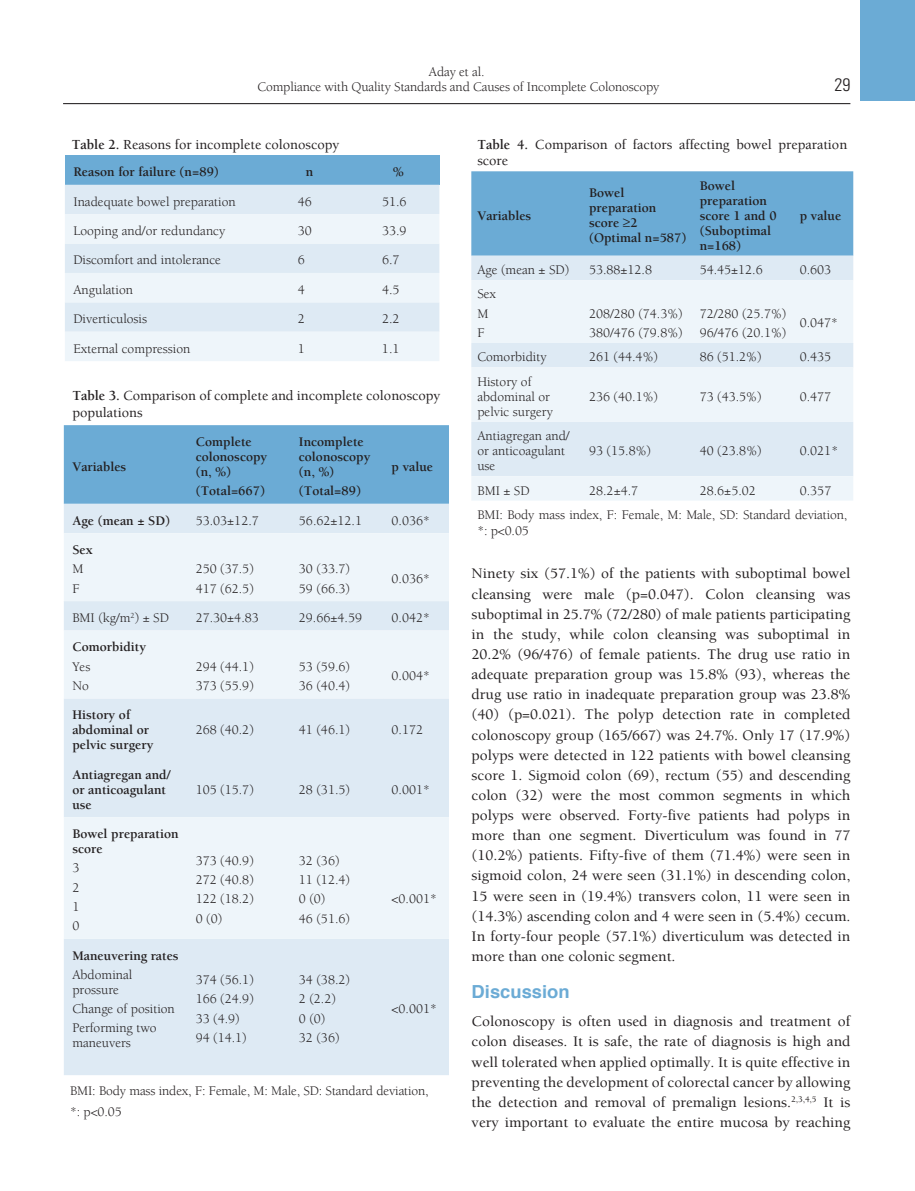
<style>
.page{position:relative;width:915px;height:1191px;background:#fff}
.page>*{position:absolute;margin:0;border:0;box-sizing:border-box;transform-origin:0 0}
.t1{font:700 18px "Helvetica";color:#6babd5}
.t2{font:18px "Univers Cond Light Tr";color:#231f20}
.t3{font:500 15px/20.1px "Berkeley";color:#231f20;text-align:justify}
.t4{font:500 14.25px/16.5px "Berkeley";color:#231f20}
.t5{font:13.5px/19.2px "Berkeley";color:#231f20}
.t6{font:700 13.5px/15px "Berkeley";color:#231f20}
.s1{font-weight:700}
</style>
<div class="page">
<hr style="left:63px;top:103px;width:787px;height:1px;background:#231f20">
<div style="left:859px;top:0;width:55px;height:101px;background:#6babd5"></div>
<div style="left:65px;top:155px;width:374px;height:30px;background:#6babd5"></div>
<div style="left:65px;top:185px;width:374px;height:29px;background:#deeaf4"></div>
<svg style="left:65px;top:214px;width:374px;height:147px;background:#e7f0f7"></svg>
<div style="left:64px;top:425px;width:385px;height:79px;background:#6babd5"></div>
<div style="left:64px;top:504px;width:385px;height:571px;background:#deeaf4"></div>
<svg style="left:64px;top:533px;width:385px;height:405px;background:#e8f1f7"></svg>
<div style="left:471px;top:171px;width:382px;height:85px;background:#6babd5"></div>
<div style="left:471px;top:256px;width:382px;height:24px;background:#deeaf4"></div>
<svg style="left:471px;top:280px;width:382px;height:220px;background:#e8f1f7"></svg>
<p class="t5" style="left:257px;top:64px;width:403px;line-height:15px;text-align:center">Aday et al.<br>Compliance with Quality Standards and Causes of Incomplete Colonoscopy</p>
<p class="t2" style="left:834px;top:74px;width:17px">29</p>
<p class="t4" style="left:72px;top:136px;width:269px"><span class="s1">Table 2.</span> Reasons for incomplete colonoscopy</p>
<p class="t6" style="left:73px;top:164px;width:147px">Reason for failure (n=89)</p>
<p class="t6" style="left:306px;top:164px;width:9px">n</p>
<p class="t6" style="left:393px;top:164px;width:12px">%</p>
<p class="t5" style="left:73px;top:192px;width:164px">Inadequate bowel preparation</p>
<p class="t5" style="left:298px;top:192px;width:16px">46</p>
<p class="t5" style="left:382px;top:192px;width:26px">51.6</p>
<p class="t5" style="left:73px;top:221px;width:153px">Looping and/or redundancy</p>
<p class="t5" style="left:298px;top:221px;width:16px">30</p>
<p class="t5" style="left:382px;top:221px;width:26px">33.9</p>
<p class="t5" style="left:73px;top:250px;width:149px">Discomfort and intolerance</p>
<p class="t5" style="left:298px;top:250px;width:9px">6</p>
<p class="t5" style="left:382px;top:250px;width:19px">6.7</p>
<p class="t5" style="left:73px;top:280px;width:61px">Angulation</p>
<p class="t5" style="left:298px;top:280px;width:9px">4</p>
<p class="t5" style="left:382px;top:280px;width:19px">4.5</p>
<p class="t5" style="left:73px;top:309px;width:75px">Diverticulosis</p>
<p class="t5" style="left:298px;top:309px;width:9px">2</p>
<p class="t5" style="left:382px;top:309px;width:19px">2.2</p>
<p class="t5" style="left:73px;top:338px;width:118px">External compression</p>
<p class="t5" style="left:298px;top:338px;width:9px">1</p>
<p class="t5" style="left:382px;top:338px;width:19px">1.1</p>
<p class="t4" style="left:72px;top:387px;width:369px"><span class="s1">Table 3.</span> Comparison of complete and incomplete colonoscopy populations</p>
<p class="t6" style="left:72px;top:459px;width:55px">Variables</p>
<p class="t6" style="left:196px;top:434px;width:73px">Complete colonoscopy (n, %)</p>
<p class="t6" style="left:196px;top:483px;width:71px">(Total=667)</p>
<p class="t6" style="left:299px;top:434px;width:73px">Incomplete colonoscopy (n, %)</p>
<p class="t6" style="left:299px;top:483px;width:63px">(Total=89)</p>
<p class="t6" style="left:391px;top:459px;width:43px">p value</p>
<p class="t6" style="left:72px;top:513px;width:99px">Age (mean ± SD)</p>
<p class="t5" style="left:196px;top:510px;width:65px">53.03±12.7</p>
<p class="t5" style="left:299px;top:510px;width:65px">56.62±12.1</p>
<p class="t5" style="left:391px;top:510px;width:40px">0.036*</p>
<p class="t6" style="left:72px;top:542px;width:22px">Sex</p>
<p class="t5" style="left:72px;top:559px;width:13px">M<br>F</p>
<p class="t5" style="left:196px;top:559px;width:60px">250 (37.5)<br>417 (62.5)</p>
<p class="t5" style="left:299px;top:559px;width:53px">30 (33.7)<br>59 (66.3)</p>
<p class="t5" style="left:391px;top:569px;width:40px">0.036*</p>
<p class="t5" style="left:72px;top:608px;width:98px">BMI (kg/m<sup>2</sup>) ± SD</p>
<p class="t5" style="left:196px;top:608px;width:65px">27.30±4.83</p>
<p class="t5" style="left:299px;top:608px;width:65px">29.66±4.59</p>
<p class="t5" style="left:391px;top:608px;width:40px">0.042*</p>
<p class="t6" style="left:72px;top:639px;width:75px">Comorbidity</p>
<p class="t5" style="left:72px;top:656px;width:19px">Yes<br>No</p>
<p class="t5" style="left:196px;top:656px;width:60px">294 (44.1)<br>373 (55.9)</p>
<p class="t5" style="left:299px;top:656px;width:53px">53 (59.6)<br>36 (40.4)</p>
<p class="t5" style="left:391px;top:666px;width:40px">0.004*</p>
<p class="t6" style="left:72px;top:707px;width:83px">History of abdominal or pelvic surgery</p>
<p class="t5" style="left:196px;top:720px;width:60px">268 (40.2)</p>
<p class="t5" style="left:299px;top:720px;width:53px">41 (46.1)</p>
<p class="t5" style="left:391px;top:720px;width:33px">0.172</p>
<p class="t6" style="left:72px;top:766px;width:100px">Antiagregan and/ or anticoagulant use</p>
<p class="t5" style="left:196px;top:779px;width:60px">105 (15.7)</p>
<p class="t5" style="left:299px;top:779px;width:53px">28 (31.5)</p>
<p class="t5" style="left:391px;top:779px;width:40px">0.001*</p>
<p class="t6" style="left:72px;top:826px;width:108px">Bowel preparation score</p>
<p class="t5" style="left:72px;top:858px;width:9px;text-align:justify">3<br>2<br>1<br>0</p>
<p class="t5" style="left:196px;top:851px;width:60px;text-align:justify">373 (40.9)<br>272 (40.8)<br>122 (18.2)<br>0 (0)</p>
<p class="t5" style="left:299px;top:851px;width:53px">32 (36)<br>11 (12.4)<br>0 (0)<br>46 (51.6)</p>
<p class="t6" style="left:72px;top:947px;width:108px">Maneuvering rates</p>
<p class="t5" style="left:72px;top:967px;width:61px;line-height:15px">Abdominal prossure</p>
<p class="t5" style="left:72px;top:999px;width:104px">Change of position<br>Performing two</p>
<p class="t5" style="left:72px;top:1033px;width:60px">maneuvers</p>
<p class="t5" style="left:196px;top:970px;width:60px">374 (56.1)<br>166 (24.9)<br>33 (4.9)<br>94 (14.1)</p>
<p class="t5" style="left:299px;top:970px;width:53px">34 (38.2)<br>2 (2.2)<br>0 (0)<br>32 (36)</p>
<p class="t5" style="left:391px;top:889px;width:47px">&lt;0.001*</p>
<p class="t5" style="left:391px;top:999px;width:47px">&lt;0.001*</p>
<p class="t5" style="left:70px;top:1080px;width:360px;line-height:20.4px">BMI: Body mass index, F: Female, M: Male, SD: Standard deviation, *: p&lt;0.05</p>
<p class="t4" style="left:477px;top:136px;width:371px"><span class="s1">Table 4.</span> Comparison of factors affecting bowel preparation score</p>
<p class="t6" style="left:477px;top:208px;width:55px">Variables</p>
<p class="t6" style="left:589px;top:185px;width:99px">Bowel preparation score ≥2 (Optimal n=587)</p>
<p class="t6" style="left:699px;top:178px;width:78px">Bowel preparation score 1 and 0 (Suboptimal n=168)</p>
<p class="t6" style="left:799px;top:208px;width:43px">p value</p>
<p class="t5" style="left:477px;top:260px;width:93px">Age (mean ± SD)</p>
<p class="t5" style="left:589px;top:260px;width:65px">53.88±12.8</p>
<p class="t5" style="left:699px;top:260px;width:65px">54.45±12.6</p>
<p class="t5" style="left:799px;top:260px;width:33px">0.603</p>
<p class="t5" style="left:477px;top:284px;width:20px">Sex<br>M<br>F</p>
<p class="t5" style="left:589px;top:304px;width:95px">208/280 (74.3%)<br>380/476 (79.8%)</p>
<p class="t5" style="left:699px;top:304px;width:88px">72/280 (25.7%)<br>96/476 (20.1%)</p>
<p class="t5" style="left:799px;top:313px;width:40px">0.047*</p>
<p class="t5" style="left:477px;top:347px;width:71px">Comorbidity</p>
<p class="t5" style="left:589px;top:347px;width:70px">261 (44.4%)</p>
<p class="t5" style="left:699px;top:347px;width:63px">86 (51.2%)</p>
<p class="t5" style="left:799px;top:347px;width:33px">0.435</p>
<p class="t5" style="left:477px;top:374px;width:77px;line-height:15px">History of abdominal or pelvic surgery</p>
<p class="t5" style="left:589px;top:387px;width:70px">236 (40.1%)</p>
<p class="t5" style="left:699px;top:387px;width:63px">73 (43.5%)</p>
<p class="t5" style="left:799px;top:387px;width:33px">0.477</p>
<p class="t5" style="left:477px;top:428px;width:94px;line-height:15px">Antiagregan and/ or anticoagulant use</p>
<p class="t5" style="left:589px;top:441px;width:63px">93 (15.8%)</p>
<p class="t5" style="left:699px;top:441px;width:63px">40 (23.8%)</p>
<p class="t5" style="left:799px;top:441px;width:40px">0.021*</p>
<p class="t5" style="left:477px;top:480px;width:54px">BMI ± SD</p>
<p class="t5" style="left:589px;top:480px;width:51px">28.2±4.7</p>
<p class="t5" style="left:699px;top:480px;width:58px">28.6±5.02</p>
<p class="t5" style="left:477px;top:478px;width:371px;line-height:24.5px;text-indent:322px">0.357<br>BMI: Body mass index, F: Female, M: Male, SD: Standard deviation,</p>
<p class="t5" style="left:477px;top:521px;width:53px">*: p&lt;0.05</p>
<p class="t3" style="left:471px;top:563px;width:380px">Ninety six (57.1%) of the patients with suboptimal bowel cleansing were male (p=0.047). Colon cleansing was suboptimal in 25.7% (72/280) of male patients participating in the study, while colon cleansing was suboptimal in 20.2% (96/476) of female patients. The drug use ratio in adequate preparation group was 15.8% (93), whereas the drug use ratio in inadequate preparation group was 23.8% (40) (p=0.021). The polyp detection rate in completed colonoscopy group (165/667) was 24.7%. Only 17 (17.9%) polyps were detected in 122 patients with bowel cleansing score 1. Sigmoid colon (69), rectum (55) and descending colon (32) were the most common segments in which polyps were observed. Forty-five patients had polyps in more than one segment. Diverticulum was found in 77 (10.2%) patients. Fifty-five of them (71.4%) were seen in sigmoid colon, 24 were seen (31.1%) in descending colon, 15 were seen in (19.4%) transvers colon, 11 were seen in (14.3%) ascending colon and 4 were seen in (5.4%) cecum.<br>In forty-four people (57.1%) diverticulum was detected in more than one colonic segment.</p>
<p class="t1" style="left:471px;top:976px;width:99px">Discussion</p>
<p class="t3" style="left:471px;top:1011px;width:380px">Colonoscopy is often used in diagnosis and treatment of colon diseases. It is safe, the rate of diagnosis is high and well tolerated when applied optimally. It is quite effective in preventing the development of colorectal cancer by allowing the detection and removal of premalign lesions.<sup>2,3,4,5</sup> It is very important to evaluate the entire mucosa by reaching</p>
</div>
